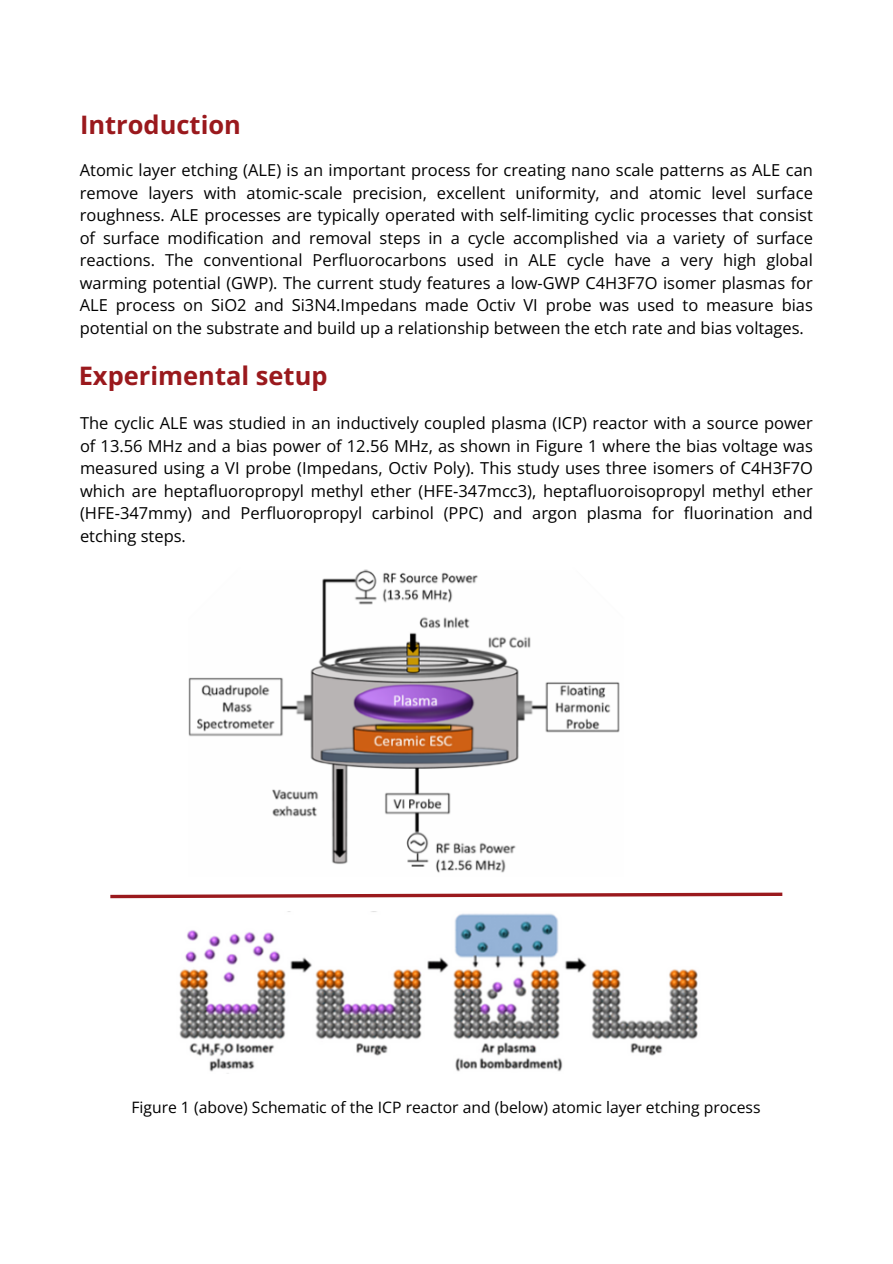
<style>
.page{position:relative;width:893px;height:1264px;background:#fff}
.page>*{position:absolute;margin:0;border:0;box-sizing:border-box;transform-origin:0 0}
.t1{font:700 25.5px "Open Sans";color:#9a191d}
.t2{font:16.5px/22.5px "Open Sans";color:#000;text-align:justify}
.t3{font:15.75px "Open Sans";color:#000}
</style>
<div class="page">
<img style="left:188px;top:569px;width:432px;height:304px">
<img style="left:179px;top:911px;width:520px;height:161px">
<svg style="left:110px;top:892px;width:673px;height:7px"></svg>
<p class="t1" style="left:80px;top:107px;width:162px">Introduction</p>
<p class="t2" style="left:80px;top:159px;width:734px">Atomic layer etching (ALE) is an important process for creating nano scale patterns as ALE can remove layers with atomic-scale precision, excellent uniformity, and atomic level surface roughness. ALE processes are typically operated with self-limiting cyclic processes that consist of surface modification and removal steps in a cycle accomplished via a variety of surface reactions. The conventional Perfluorocarbons used in ALE cycle have a very high global warming potential (GWP). The current study features a low-GWP C4H3F7O isomer plasmas for ALE process on SiO2 and Si3N4.Impedans made Octiv VI probe was used to measure bias potential on the substrate and build up a relationship between the etch rate and bias voltages.</p>
<p class="t1" style="left:79px;top:357px;width:250px">Experimental setup</p>
<p class="t2" style="left:80px;top:411px;width:734px">The cyclic ALE was studied in an inductively coupled plasma (ICP) reactor with a source power of 13.56 MHz and a bias power of 12.56 MHz, as shown in Figure 1 where the bias voltage was measured using a VI probe (Impedans, Octiv Poly). This study uses three isomers of C4H3F7O which are heptafluoropropyl methyl ether (HFE-347mcc3), heptafluoroisopropyl methyl ether (HFE-347mmy) and Perfluoropropyl carbinol (PPC) and argon plasma for fluorination and etching steps.</p>
<p class="t3" style="left:131px;top:1096px;width:630px">Figure 1 (above) Schematic of the ICP reactor and (below) atomic layer etching process</p>
</div>
